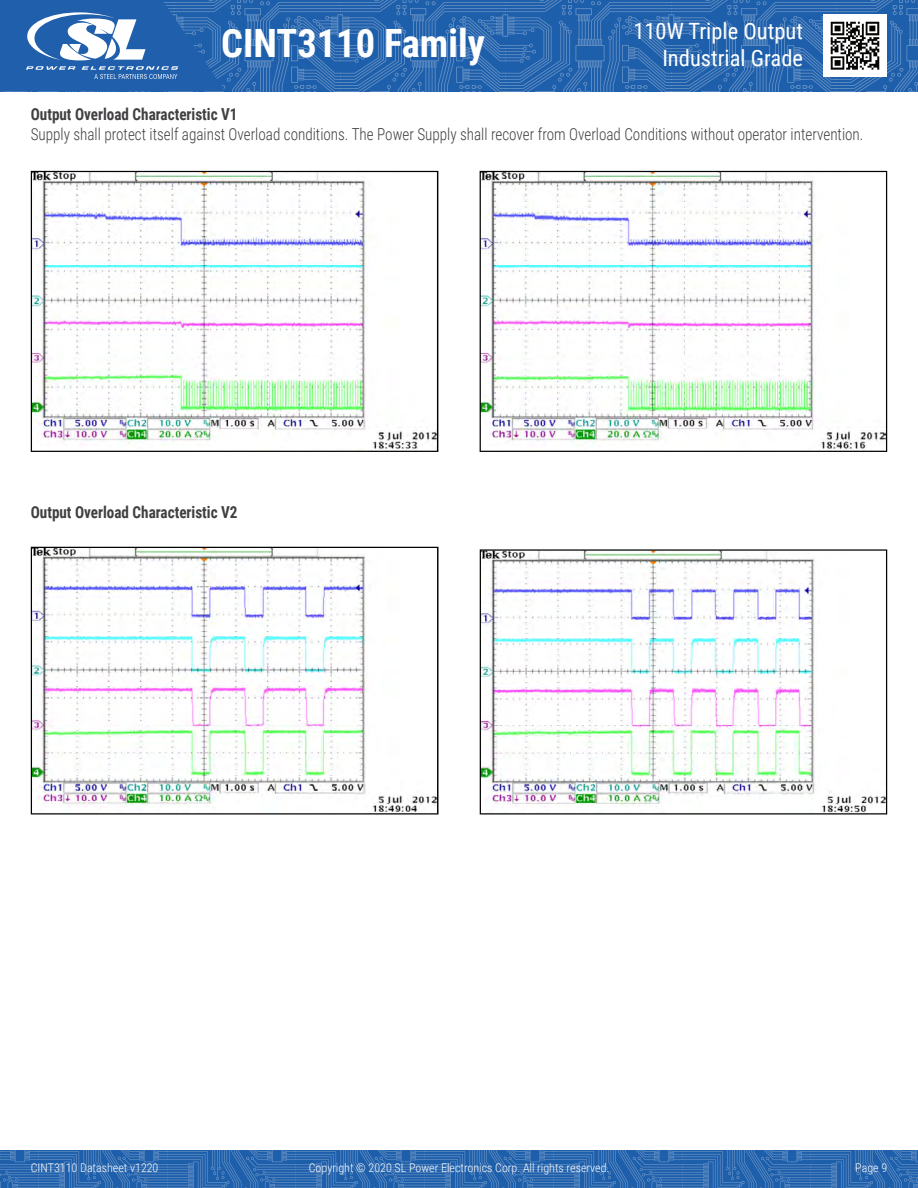
<style>
.page{position:relative;width:918px;height:1188px;background:#fff}
.page>*{position:absolute;margin:0;border:0;box-sizing:border-box;transform-origin:0 0}
.t1{font:700 39px "Roboto Condensed";color:#fff}
.t2{font:22.5px "Roboto Condensed";color:#fff}
.Features_text{font:300 16.5px "Roboto Condensed";color:#413f41;scale:.92 1}
.Features_text-2{font:700 16.5px "Roboto Condensed";color:#413f41;scale:.92 1}
.t3{font:300 12px "Roboto Condensed";color:#fff}
</style>
<div class="page">
<img style="left:0;top:1150px;width:918px;height:38px">
<img style="left:0;top:0;width:918px;height:92px">
<svg style="left:0;top:0;width:225px;height:91px;background:#4177b8"></svg>
<img style="left:824px;top:15px;width:62px;height:62px">
<svg style="left:31px;top:171px;width:407px;height:281px"></svg>
<svg style="left:480px;top:171px;width:407px;height:281px"></svg>
<svg style="left:31px;top:547px;width:407px;height:268px"></svg>
<svg style="left:480px;top:549px;width:407px;height:266px"></svg>
<h1 class="t1" style="left:221px;top:16px;width:265px">CINT3110 Family</h1>
<h2 class="t2" style="left:633px;top:15px;width:171px">110W Triple Output</h2>
<h2 class="t2" style="left:662px;top:42px;width:142px">Industrial Grade</h2>
<p class="Features_text-2" style="left:31px;top:103px;width:226px">Output Overload Characteristic V1</p>
<p class="Features_text" style="left:31px;top:123px;width:907px">Supply shall protect itself against Overload conditions. The Power Supply shall recover from Overload Conditions without operator intervention.</p>
<p class="Features_text-2" style="left:31px;top:500px;width:226px">Output Overload Characteristic V2</p>
<p class="t3" style="left:31px;top:1159px;width:129px">CINT3110 Datasheet v1220</p>
<p class="t3" style="left:309px;top:1159px;width:302px">Copyright © 2020 SL Power Electronics Corp. All rights reserved.</p>
<p class="t3" style="left:855px;top:1159px;width:33px">Page 9</p>
</div>
